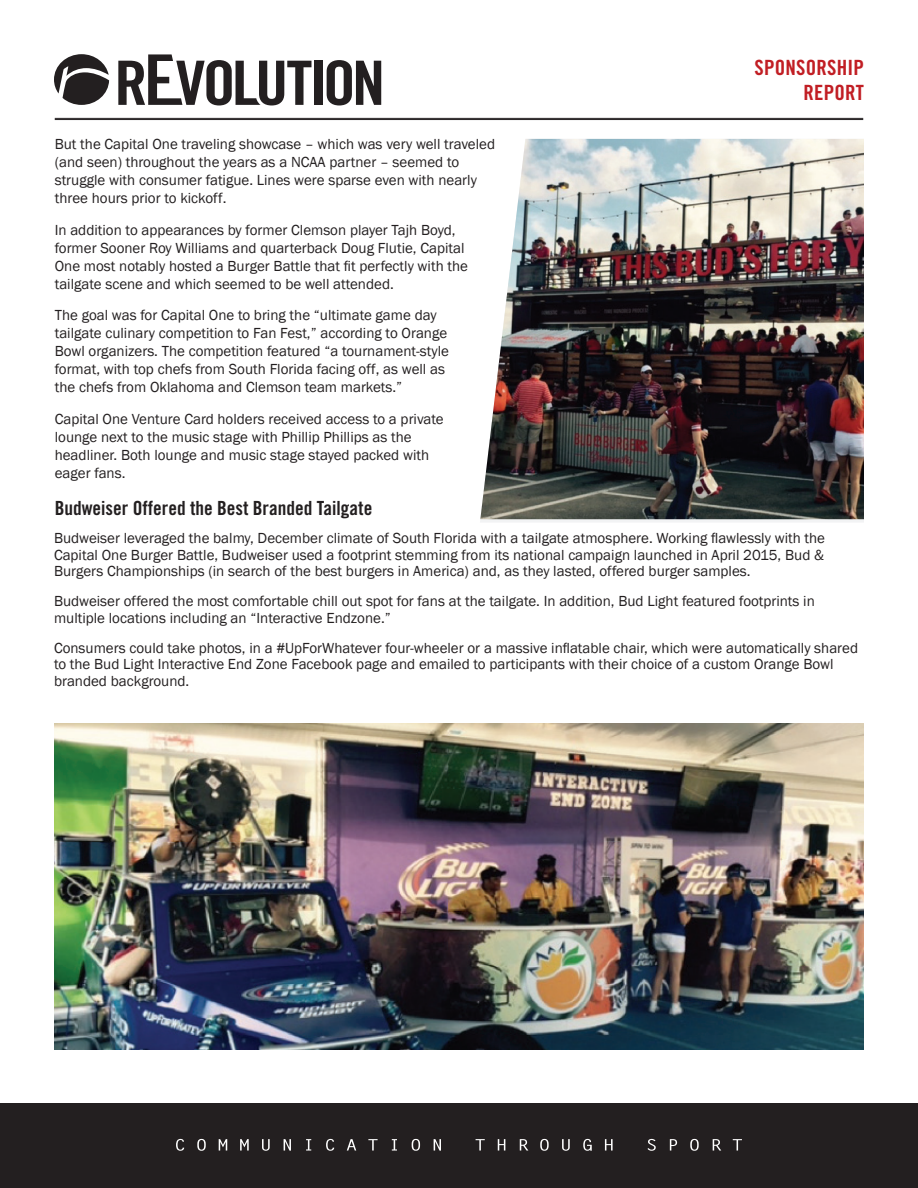
<style>
.page{position:relative;width:918px;height:1188px;background:#fff}
.page>*{position:absolute;margin:0;border:0;box-sizing:border-box;transform-origin:0 0}
.t1{font:21px/25.2px "Trade Gothic LT Std Bd Cn 20";letter-spacing:.01em;color:#c11e24;text-align:right}
.t2{font:19.5px "Trade Gothic LT Std Bd Cn 20";color:#231f20}
.t3{font:15px/18px "Franklin Gothic";color:#231f20}
</style>
<div class="page">
<div style="left:0;top:1104px;width:918px;height:84px;background:#231f20"></div>
<svg style="left:176px;top:1139px;width:8px;height:12px"></svg>
<svg style="left:197px;top:1139px;width:9px;height:12px"></svg>
<svg style="left:219px;top:1139px;width:8px;height:12px"></svg>
<svg style="left:240px;top:1139px;width:9px;height:12px"></svg>
<svg style="left:262px;top:1139px;width:8px;height:12px"></svg>
<svg style="left:284px;top:1139px;width:7px;height:12px"></svg>
<svg style="left:306px;top:1139px;width:5px;height:12px"></svg>
<svg style="left:326px;top:1139px;width:8px;height:12px"></svg>
<svg style="left:347px;top:1139px;width:9px;height:12px"></svg>
<svg style="left:368px;top:1139px;width:10px;height:12px"></svg>
<svg style="left:392px;top:1139px;width:5px;height:12px"></svg>
<svg style="left:412px;top:1139px;width:8px;height:12px"></svg>
<svg style="left:434px;top:1139px;width:7px;height:12px"></svg>
<svg style="left:476px;top:1139px;width:9px;height:12px"></svg>
<svg style="left:498px;top:1139px;width:7px;height:12px"></svg>
<svg style="left:520px;top:1139px;width:8px;height:12px"></svg>
<svg style="left:540px;top:1139px;width:9px;height:12px"></svg>
<svg style="left:562px;top:1139px;width:8px;height:12px"></svg>
<svg style="left:583px;top:1139px;width:9px;height:12px"></svg>
<svg style="left:605px;top:1139px;width:8px;height:12px"></svg>
<svg style="left:647px;top:1139px;width:9px;height:12px"></svg>
<svg style="left:670px;top:1139px;width:7px;height:12px"></svg>
<svg style="left:690px;top:1139px;width:9px;height:12px"></svg>
<svg style="left:713px;top:1139px;width:8px;height:12px"></svg>
<svg style="left:733px;top:1139px;width:9px;height:12px"></svg>
<hr style="left:55px;top:118px;width:808px;height:1px;background:#231f20">
<svg style="left:118px;top:54px;width:194px;height:51px"></svg>
<div style="left:315px;top:61px;width:8px;height:44px;background:#231f20"></div>
<svg style="left:327px;top:60px;width:54px;height:45px"></svg>
<svg style="left:54px;top:54px;width:55px;height:51px"></svg>
<hr style="left:55px;top:119px;width:808px;height:1px;background:#231f20">
<img style="left:480px;top:139px;width:384px;height:380px">
<img style="left:54px;top:724px;width:809px;height:326px">
<h1 class="t1" style="left:755px;top:55px;width:111px">SPONSORSHIP<br>REPORT</h1>
<p class="t3" style="left:55px;top:136px;width:442px">But the Capital One traveling showcase – which was very well traveled (and seen) throughout the years as a NCAA partner – seemed to struggle with consumer fatigue. Lines were sparse even with nearly three hours prior to kickoff.</p>
<p class="t3" style="left:55px;top:221px;width:415px">In addition to appearances by former Clemson player Tajh Boyd, former Sooner Roy Williams and quarterback Doug Flutie, Capital One most notably hosted a Burger Battle that fit perfectly with the tailgate scene and which seemed to be well attended.</p>
<p class="t3" style="left:55px;top:307px;width:396px">The goal was for Capital One to bring the “ultimate game day tailgate culinary competition to Fan Fest,” according to Orange Bowl organizers. The competition featured “a tournament-style format, with top chefs from South Florida facing off, as well as the chefs from Oklahoma and Clemson team markets.”</p>
<p class="t3" style="left:55px;top:410px;width:391px">Capital One Venture Card holders received access to a private lounge next to the music stage with Phillip Phillips as the headliner. Both lounge and music stage stayed packed with eager fans.</p>
<h2 class="t2" style="left:55px;top:496px;width:319px">Budweiser Offered the Best Branded Tailgate</h2>
<p class="t3" style="left:54px;top:530px;width:773px;line-height:16.5px;text-align:justify">Budweiser leveraged the balmy, December climate of South Florida with a tailgate atmosphere. Working flawlessly with the Capital One Burger Battle, Budweiser used a footprint stemming from its national campaign launched in April 2015, Bud &amp; Burgers Championships (in search of the best burgers in America) and, as they lasted, offered burger samples.</p>
<p class="t3" style="left:54px;top:593px;width:762px;line-height:16.5px">Budweiser offered the most comfortable chill out spot for fans at the tailgate. In addition, Bud Light featured footprints in multiple locations including an “Interactive Endzone.”</p>
<p class="t3" style="left:54px;top:640px;width:806px;line-height:16.5px">Consumers could take photos, in a #UpForWhatever four-wheeler or a massive inflatable chair, which were automatically shared to the Bud Light Interactive End Zone Facebook page and emailed to participants with their choice of a custom Orange Bowl branded background.</p>
</div>
